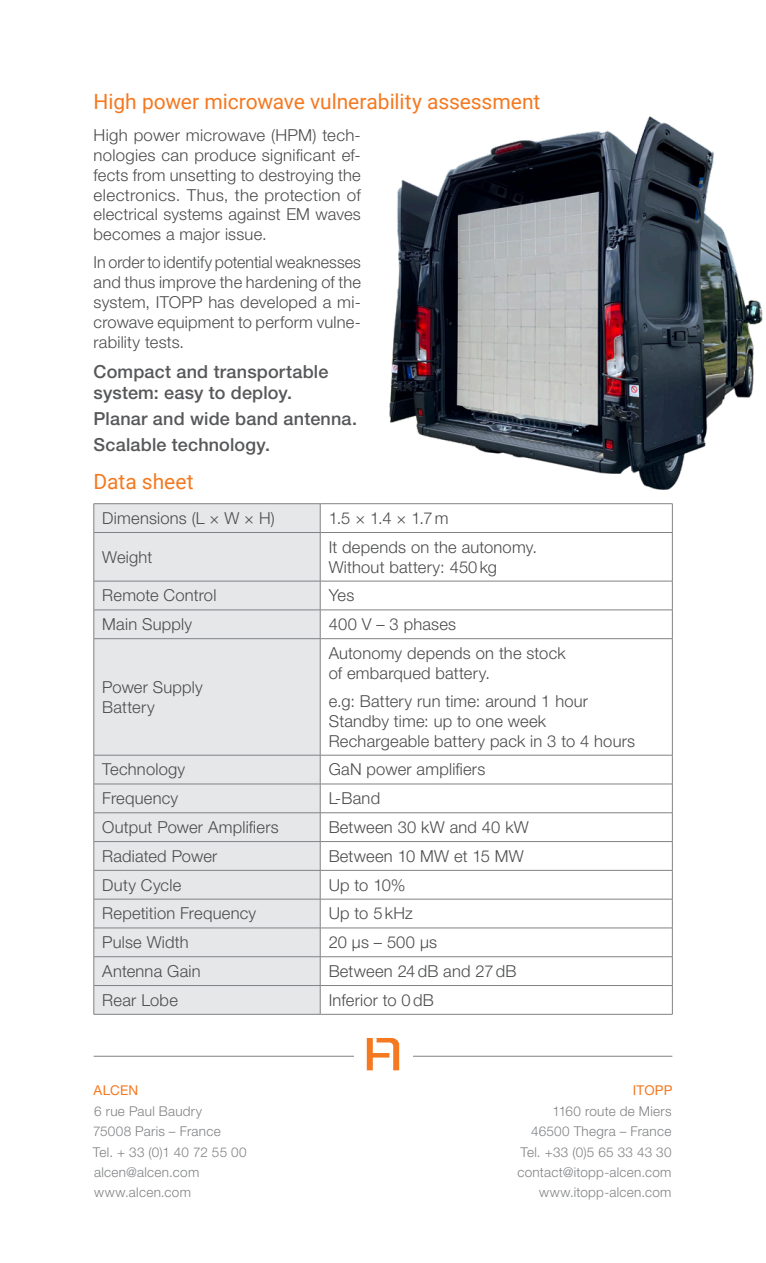
<style>
.page{position:relative;width:766px;height:1263px;background:#fff}
.page>*{position:absolute;margin:0;border:0;box-sizing:border-box;transform-origin:0 0}
.Intertitre_orange{font:21px "Roboto";letter-spacing:-.005em;color:#f47921}
.Intertitre{font:500 18px/21.6px "Helvetica Neue LT Std";letter-spacing:.01em;color:#57585a}
.Texte_ITHPP{font:300 16.5px/19.8px "Helvetica Neue LT Std";letter-spacing:.01em;color:#4b4c4d}
.t1{font:300 13.5px "Helvetica Neue LT Std";letter-spacing:.02em;color:#808285}
.t2{font:13.5px "Helvetica Neue LT Std";letter-spacing:.015em;color:#f47921}
</style>
<div class="page">
<hr style="left:94px;top:1056px;width:578px;height:1px;background:#808285">
<div style="left:353px;top:1038px;width:59px;height:32px;background:#fff"></div>
<svg style="left:366px;top:1038px;width:33px;height:32px"></svg>
<img style="left:389px;top:116px;width:374px;height:374px">
<div style="left:94px;top:504px;width:226px;height:510px;background:#e6e7e9"></div>
<hr style="left:94px;top:532px;width:226px;height:1px;background:#808285">
<hr style="left:320px;top:532px;width:352px;height:1px;background:#808285">
<hr style="left:94px;top:581px;width:226px;height:1px;background:#808285">
<hr style="left:320px;top:581px;width:352px;height:1px;background:#808285">
<hr style="left:94px;top:610px;width:226px;height:1px;background:#808285">
<hr style="left:320px;top:610px;width:352px;height:1px;background:#808285">
<hr style="left:94px;top:638px;width:226px;height:1px;background:#808285">
<hr style="left:320px;top:638px;width:352px;height:1px;background:#808285">
<hr style="left:94px;top:755px;width:226px;height:1px;background:#808285">
<hr style="left:320px;top:755px;width:352px;height:1px;background:#808285">
<hr style="left:94px;top:784px;width:226px;height:1px;background:#808285">
<hr style="left:320px;top:784px;width:352px;height:1px;background:#808285">
<hr style="left:94px;top:812px;width:226px;height:1px;background:#808285">
<hr style="left:320px;top:812px;width:352px;height:1px;background:#808285">
<hr style="left:94px;top:841px;width:226px;height:1px;background:#808285">
<hr style="left:320px;top:841px;width:352px;height:1px;background:#808285">
<hr style="left:94px;top:870px;width:226px;height:1px;background:#808285">
<hr style="left:320px;top:870px;width:352px;height:1px;background:#808285">
<hr style="left:94px;top:899px;width:226px;height:1px;background:#808285">
<hr style="left:320px;top:899px;width:352px;height:1px;background:#808285">
<hr style="left:94px;top:928px;width:226px;height:1px;background:#808285">
<hr style="left:320px;top:928px;width:352px;height:1px;background:#808285">
<hr style="left:94px;top:956px;width:226px;height:1px;background:#808285">
<hr style="left:320px;top:956px;width:352px;height:1px;background:#808285">
<hr style="left:94px;top:985px;width:226px;height:1px;background:#808285">
<hr style="left:320px;top:985px;width:352px;height:1px;background:#808285">
<hr style="left:94px;top:1014px;width:226px;height:1px;background:#808285">
<hr style="left:320px;top:1014px;width:352px;height:1px;background:#808285">
<hr style="left:94px;top:503px;width:226px;height:1px;background:#808285">
<svg style="left:93px;top:504px;width:1px;height:28px"></svg>
<hr style="left:93px;top:533px;width:1px;height:48px;background:#808285">
<svg style="left:93px;top:581px;width:1px;height:57px"></svg>
<hr style="left:93px;top:639px;width:1px;height:116px;background:#808285">
<svg style="left:93px;top:755px;width:1px;height:259px"></svg>
<hr style="left:320px;top:503px;width:352px;height:1px;background:#808285">
<svg style="left:320px;top:504px;width:1px;height:28px"></svg>
<svg style="left:672px;top:504px;width:1px;height:28px"></svg>
<hr style="left:320px;top:533px;width:1px;height:48px;background:#808285">
<hr style="left:672px;top:533px;width:1px;height:48px;background:#808285">
<svg style="left:320px;top:581px;width:1px;height:57px"></svg>
<svg style="left:672px;top:581px;width:1px;height:57px"></svg>
<hr style="left:320px;top:639px;width:1px;height:116px;background:#808285">
<hr style="left:672px;top:639px;width:1px;height:116px;background:#808285">
<svg style="left:320px;top:755px;width:1px;height:259px"></svg>
<svg style="left:672px;top:755px;width:1px;height:259px"></svg>
<p class="Intertitre_orange" style="left:94px;top:87px;width:448px">High power microwave vulnerability assessment</p>
<p class="Texte_ITHPP" style="left:94px;top:125px;width:269px;text-align:justify">High power microwave (HPM) tech&shy;nologies can produce significant ef&shy;fects from unsetting to destroying the electronics. Thus, the protection of electrical systems against EM waves becomes a major issue.</p>
<p class="Texte_ITHPP" style="left:94px;top:252px;width:269px;text-align:justify">In order to identify potential weaknesses and thus improve the hardening of the system, ITOPP has developed a mi&shy;crowave equipment to perform vulne&shy;rability tests.</p>
<p class="Intertitre" style="left:94px;top:360px;width:236px">Compact and transportable system: easy to deploy.</p>
<p class="Intertitre" style="left:94px;top:408px;width:265px">Planar and wide band antenna.</p>
<p class="Intertitre" style="left:94px;top:434px;width:178px">Scalable technology.</p>
<p class="Intertitre_orange" style="left:94px;top:467px;width:101px">Data sheet</p>
<p class="Texte_ITHPP" style="left:102px;top:508px;width:174px">Dimensions (L × W × H)</p>
<p class="Texte_ITHPP" style="left:328px;top:508px;width:121px">1.5 × 1.4 × 1.7 m</p>
<p class="Texte_ITHPP" style="left:102px;top:547px;width:51px">Weight</p>
<p class="Texte_ITHPP" style="left:328px;top:537px;width:210px">It depends on the autonomy.<br>Without battery: 450 kg</p>
<p class="Texte_ITHPP" style="left:102px;top:585px;width:116px">Remote Control</p>
<p class="Texte_ITHPP" style="left:328px;top:585px;width:27px">Yes</p>
<p class="Texte_ITHPP" style="left:102px;top:614px;width:91px">Main Supply</p>
<p class="Texte_ITHPP" style="left:328px;top:614px;width:129px">400 V – 3 phases</p>
<p class="Texte_ITHPP" style="left:102px;top:677px;width:102px">Power Supply<br>Battery</p>
<p class="Texte_ITHPP" style="left:328px;top:643px;width:238px">Autonomy depends on the stock of embarqued battery.</p>
<p class="Texte_ITHPP" style="left:328px;top:691px;width:308px">e.g: Battery run time: around 1 hour<br>Standby time: up to one week<br>Rechargeable battery pack in 3 to 4 hours</p>
<p class="Texte_ITHPP" style="left:102px;top:759px;width:84px">Technology</p>
<p class="Texte_ITHPP" style="left:328px;top:759px;width:158px">GaN power amplifiers</p>
<p class="Texte_ITHPP" style="left:102px;top:788px;width:77px">Frequency</p>
<p class="Texte_ITHPP" style="left:328px;top:788px;width:53px">L-Band</p>
<p class="Texte_ITHPP" style="left:102px;top:817px;width:178px">Output Power Amplifiers</p>
<p class="Texte_ITHPP" style="left:328px;top:817px;width:201px">Between 30 kW and 40 kW</p>
<p class="Texte_ITHPP" style="left:102px;top:846px;width:117px">Radiated Power</p>
<p class="Texte_ITHPP" style="left:328px;top:846px;width:196px">Between 10 MW et 15 MW</p>
<p class="Texte_ITHPP" style="left:102px;top:874px;width:80px">Duty Cycle</p>
<p class="Texte_ITHPP" style="left:328px;top:874px;width:78px">Up to 10%</p>
<p class="Texte_ITHPP" style="left:102px;top:903px;width:155px">Repetition Frequency</p>
<p class="Texte_ITHPP" style="left:328px;top:903px;width:86px">Up to 5 kHz</p>
<p class="Texte_ITHPP" style="left:102px;top:932px;width:88px">Pulse Width</p>
<p class="Texte_ITHPP" style="left:328px;top:932px;width:110px">20 µs – 500 µs</p>
<p class="Texte_ITHPP" style="left:102px;top:961px;width:100px">Antenna Gain</p>
<p class="Texte_ITHPP" style="left:328px;top:961px;width:189px">Between 24 dB and 27 dB</p>
<p class="Texte_ITHPP" style="left:102px;top:990px;width:77px">Rear Lobe</p>
<p class="Texte_ITHPP" style="left:328px;top:990px;width:107px">Inferior to 0 dB</p>
<p class="t2" style="left:94px;top:1082px;width:46px">ALCEN</p>
<p class="t1" style="left:94px;top:1102px;width:109px">6 rue Paul Baudry</p>
<p class="t1" style="left:93px;top:1123px;width:129px">75008 Paris – France</p>
<p class="t1" style="left:93px;top:1143px;width:155px">Tel. + 33 (0)1 40 72 55 00</p>
<p class="t1" style="left:94px;top:1164px;width:107px">alcen@alcen.com</p>
<p class="t1" style="left:94px;top:1184px;width:98px">www.alcen.com</p>
<p class="t2" style="left:632px;top:1082px;width:41px">ITOPP</p>
<p class="t1" style="left:552px;top:1102px;width:121px">1160 route de Miers</p>
<p class="t1" style="left:531px;top:1123px;width:142px">46500 Thegra – France</p>
<p class="t1" style="left:520px;top:1143px;width:153px">Tel. +33 (0)5 65 33 43 30</p>
<p class="t1" style="left:517px;top:1164px;width:156px">contact@itopp-alcen.com</p>
<p class="t1" style="left:539px;top:1184px;width:134px">www.itopp-alcen.com</p>
</div>
